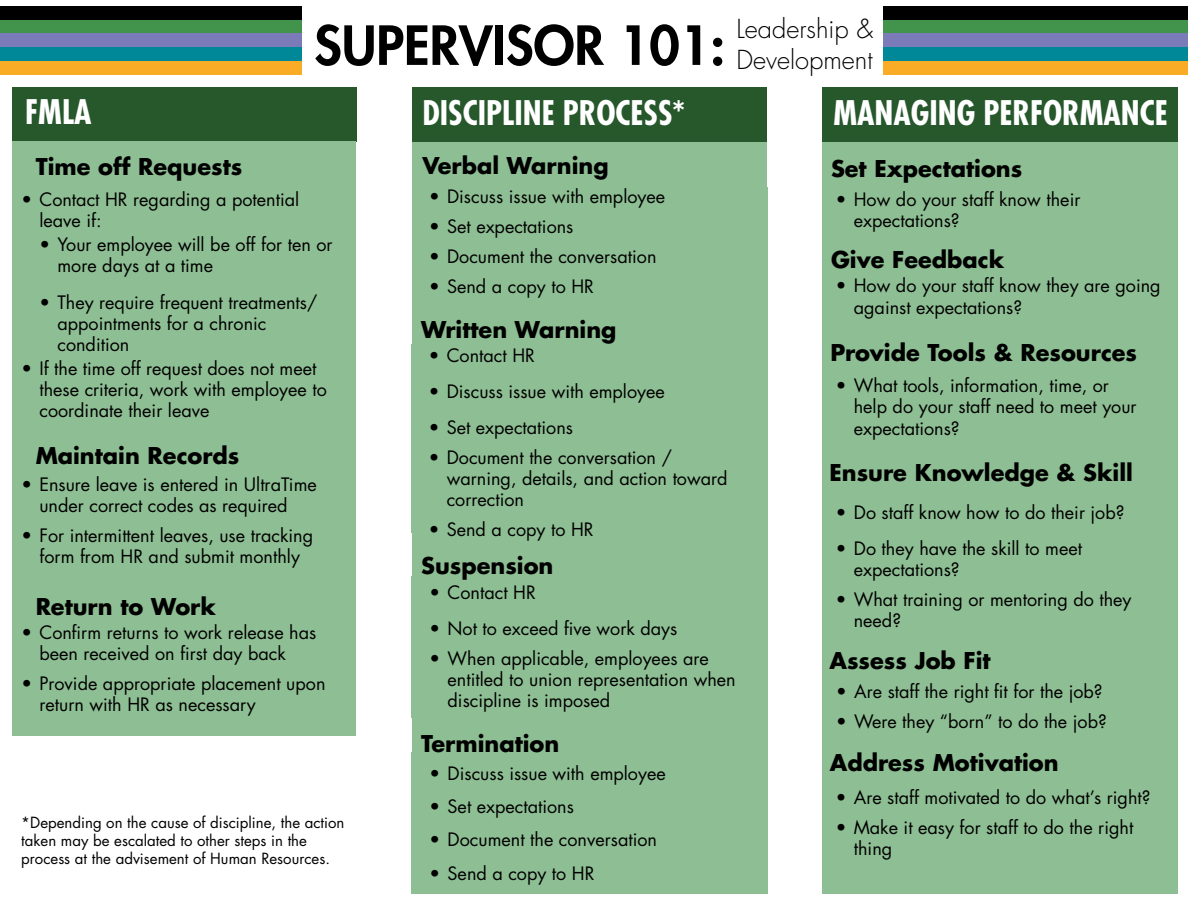
<style>
.page{position:relative;width:1188px;height:918px;background:#fff}
.page>*{position:absolute;margin:0;border:0;box-sizing:border-box;transform-origin:0 0}
.t1{font:800 52.5px "Futura Std";color:#000}
.t2{font:700 condensed 33px "Futura Std";color:#fff}
.t3{font:300 25.5px "Futura Std";color:#000}
.t4{font:700 22.5px "Futura Std";color:#000}
.t5{font:18px/21px "Futura Std";color:#000}
.t6{font:15px/18px "Futura Std";color:#000}
.s1{font-weight:300;font-size:25.5px}
</style>
<div class="page">
<div style="left:412px;top:133px;width:356px;height:761px;background:#8ebe93"></div>
<div style="left:0;top:20px;width:1188px;height:13px;background:#42934b"></div>
<div style="left:0;top:61px;width:1188px;height:13px;background:#fbac26"></div>
<div style="left:0;top:47px;width:1188px;height:14px;background:#008798"></div>
<div style="left:0;top:33px;width:1188px;height:14px;background:#7c7bba"></div>
<div style="left:0;top:6px;width:1188px;height:14px;background:#000"></div>
<div style="left:302px;top:0;width:581px;height:92px;background:#fff"></div>
<div style="left:822px;top:133px;width:356px;height:761px;background:#8ebe93"></div>
<div style="left:13px;top:87px;width:1165px;height:55px;background:#27582c"></div>
<div style="left:411px;top:752px;width:356px;height:142px;background:#8ebe93"></div>
<div style="left:411px;top:577px;width:356px;height:141px;background:#8ebe93"></div>
<div style="left:411px;top:344px;width:356px;height:189px;background:#8ebe93"></div>
<div style="left:13px;top:142px;width:343px;height:594px;background:#8ebe93"></div>
<div style="left:768px;top:81px;width:54px;height:106px;background:#fff"></div>
<div style="left:357px;top:84px;width:54px;height:105px;background:#fff"></div>
<h3 class="t3" style="left:736px;top:13px;width:138px">Leadership &amp;</h3>
<h1 class="t1" style="left:314px;top:12px;width:560px">SUPERVISOR 101: <span class="s1">Development</span></h1>
<h2 class="t2" style="left:422px;top:92px;width:264px">DISCIPLINE PROCESS*</h2>
<h2 class="t2" style="left:25px;top:91px;width:68px">FMLA</h2>
<h2 class="t2" style="left:833px;top:92px;width:336px">MANAGING PERFORMANCE</h2>
<p class="t4" style="left:36px;top:151px;width:208px">Time off Requests</p>
<p class="t5" style="left:39px;top:189px;width:261px;line-height:21.6px;text-indent:-18px">• Contact HR regarding a potential leave if:</p>
<p class="t5" style="left:57px;top:235px;width:277px;text-indent:-18px">• Your employee will be off for ten or more days at a time</p>
<p class="t5" style="left:57px;top:292px;width:261px;text-indent:-18px">• They require frequent treatments/ appointments for a chronic condition</p>
<p class="t5" style="left:39px;top:358px;width:289px;text-indent:-18px">• If the time off request does not meet these criteria, work with employee to coordinate their leave</p>
<p class="t4" style="left:36px;top:440px;width:205px">Maintain Records</p>
<p class="t5" style="left:39px;top:474px;width:279px;text-indent:-18px">• Ensure leave is entered in UltraTime under correct codes as required</p>
<p class="t5" style="left:21px;top:525px;width:293px;text-align:center">• For intermittent leaves, use tracking form from HR and submit monthly</p>
<p class="t4" style="left:36px;top:592px;width:182px">Return to Work</p>
<p class="t5" style="left:39px;top:622px;width:278px;text-indent:-18px">• Confirm returns to work release has been received on first day back</p>
<p class="t5" style="left:39px;top:673px;width:288px;text-indent:-18px">• Provide appropriate placement upon return with HR as necessary</p>
<p class="t6" style="left:21px;top:813px;width:325px">*Depending on the cause of discipline, the action taken may be escalated to other steps in the process at the advisement of Human Resources.</p>
<p class="t4" style="left:422px;top:151px;width:188px">Verbal Warning</p>
<p class="t5" style="left:429px;top:186px;width:238px">• Discuss issue with employee</p>
<p class="t5" style="left:429px;top:216px;width:146px">• Set expectations</p>
<p class="t5" style="left:429px;top:246px;width:229px">• Document the conversation</p>
<p class="t5" style="left:429px;top:276px;width:166px">• Send a copy to HR</p>
<p class="t4" style="left:421px;top:314px;width:197px">Written Warning</p>
<p class="t5" style="left:429px;top:345px;width:108px">• Contact HR</p>
<p class="t5" style="left:429px;top:381px;width:238px">• Discuss issue with employee</p>
<p class="t5" style="left:429px;top:417px;width:146px">• Set expectations</p>
<p class="t5" style="left:447px;top:447px;width:282px;text-indent:-18px">• Document the conversation / warning, details, and action toward correction</p>
<p class="t5" style="left:429px;top:519px;width:166px">• Send a copy to HR</p>
<p class="t4" style="left:421px;top:550px;width:134px">Suspension</p>
<p class="t5" style="left:430px;top:582px;width:108px">• Contact HR</p>
<p class="t5" style="left:430px;top:618px;width:249px">• Not to exceed five work days</p>
<p class="t5" style="left:448px;top:648px;width:290px;text-indent:-18px">• When applicable, employees are entitled to union representation when discipline is imposed</p>
<p class="t4" style="left:421px;top:728px;width:140px">Termination</p>
<p class="t5" style="left:430px;top:763px;width:238px">• Discuss issue with employee</p>
<p class="t5" style="left:430px;top:796px;width:146px">• Set expectations</p>
<p class="t5" style="left:430px;top:829px;width:229px">• Document the conversation</p>
<p class="t5" style="left:430px;top:863px;width:166px">• Send a copy to HR</p>
<p class="t4" style="left:831px;top:154px;width:193px">Set Expectations</p>
<p class="t5" style="left:854px;top:188px;width:228px;line-height:21.6px;text-indent:-18px">• How do your staff know their expectations?</p>
<p class="t4" style="left:831px;top:245px;width:175px">Give Feedback</p>
<p class="t5" style="left:854px;top:275px;width:308px;line-height:21.6px;text-indent:-18px">• How do your staff know they are going against expectations?</p>
<p class="t4" style="left:830px;top:338px;width:308px">Provide Tools &amp; Resources</p>
<p class="t5" style="left:854px;top:374px;width:284px;line-height:21.6px;text-indent:-18px">• What tools, information, time, or help do your staff need to meet your expectations?</p>
<p class="t4" style="left:830px;top:458px;width:305px">Ensure Knowledge &amp; Skill</p>
<p class="t5" style="left:836px;top:502px;width:290px">• Do staff know how to do their job?</p>
<p class="t5" style="left:854px;top:538px;width:230px;text-indent:-18px">• Do they have the skill to meet expectations?</p>
<p class="t5" style="left:854px;top:589px;width:279px;text-indent:-18px">• What training or mentoring do they need?</p>
<p class="t4" style="left:830px;top:645px;width:163px">Assess Job Fit</p>
<p class="t5" style="left:836px;top:681px;width:268px">• Are staff the right fit for the job?</p>
<p class="t5" style="left:836px;top:711px;width:272px">• Were they “born” to do the job?</p>
<p class="t4" style="left:830px;top:747px;width:230px">Address Motivation</p>
<p class="t5" style="left:836px;top:787px;width:316px">• Are staff motivated to do what’s right?</p>
<p class="t5" style="left:854px;top:817px;width:281px;text-indent:-18px">• Make it easy for staff to do the right thing</p>
</div>
